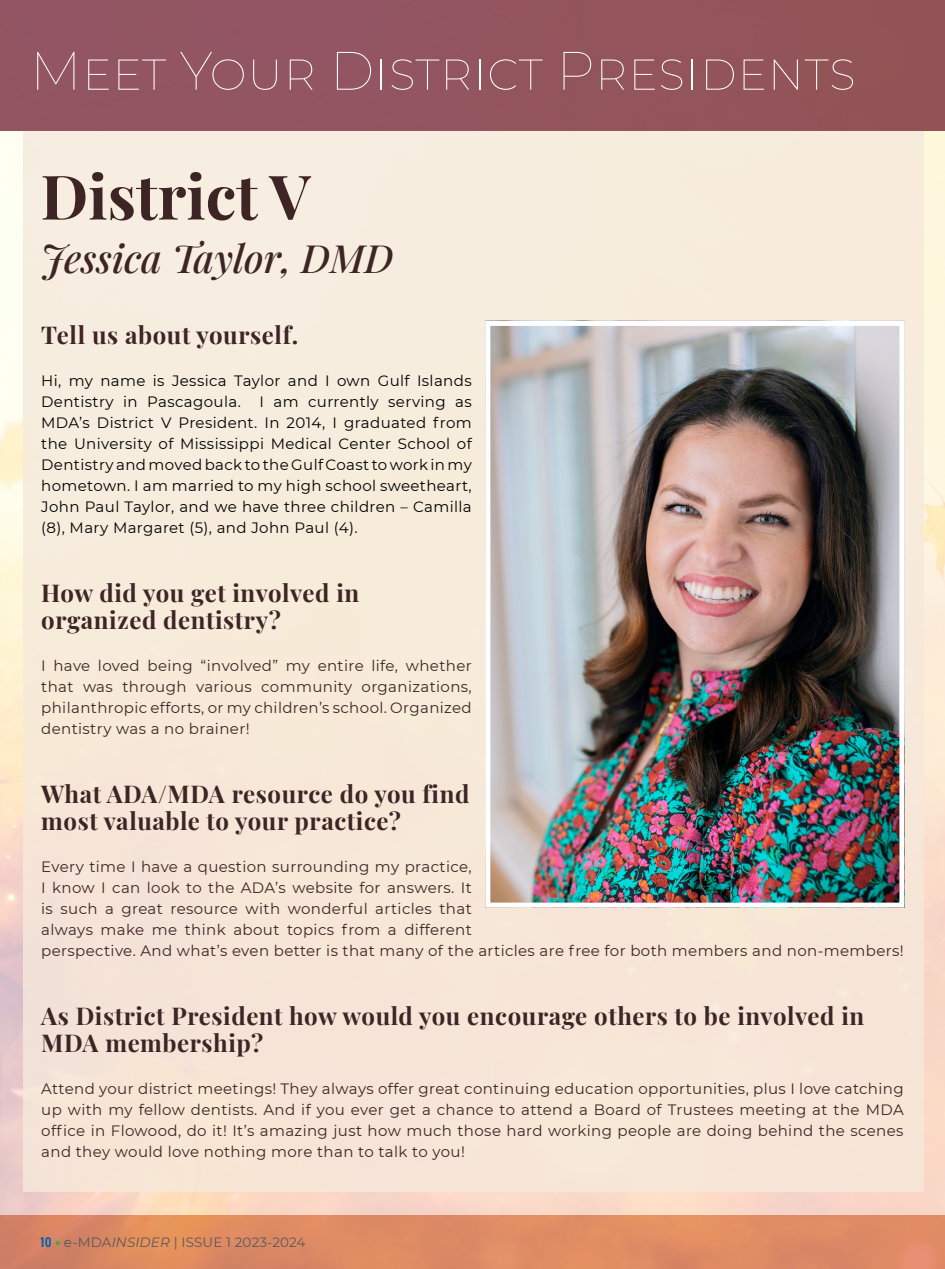
<style>
.page{position:relative;width:945px;height:1269px;background:#fff}
.page>*{position:absolute;margin:0;border:0;box-sizing:border-box;transform-origin:0 0}
.t1{font:700 61.5px "Playfair Display";color:#3e2525}
.t2{font:100 54px "Montserrat";color:#fff}
.t3{font:italic 500 39px "Playfair Display";color:#3e2525}
.t4{font:700 24px/27px "Playfair Display";letter-spacing:.025em;color:#3e2525}
.t5{font:15px/21px "Montserrat";letter-spacing:.025em;color:#3e2525;text-align:justify}
.t6{font:15px/21px "Montserrat";letter-spacing:.025em;color:#000;text-align:justify}
.t7{font:13.5px "Montserrat";letter-spacing:.01em;color:#58595b}
.s1{font-family:"Acumin Variable Concept";font-size:15px;color:#0062af}
.s2{font-weight:900;color:#49aa42}
.s3{font-style:italic}
</style>
<div class="page">
<img style="left:0;top:131px;width:945px;height:1138px">
<div style="left:0;top:0;width:945px;height:131px;background:#93555f"></div>
<div style="left:23px;top:131px;width:900px;height:1060px;background:#f6e9db"></div>
<img style="left:491px;top:327px;width:408px;height:575px">
<div style="left:485px;top:321px;width:420px;height:587px;border:5px solid #fff"></div>
<h2 class="t2" style="left:30px;top:35px;width:828px">Meet Your District Presidents</h2>
<h1 class="t1" style="left:40px;top:148px;width:272px">District V</h1>
<h3 class="t3" style="left:40px;top:228px;width:354px">Jessica Taylor, DMD</h3>
<h3 class="t4" style="left:41px;top:319px;width:258px">Tell us about yourself.</h3>
<p class="t6" style="left:41px;top:370px;width:432px">Hi, my name is Jessica Taylor and I own Gulf Islands Dentistry in Pascagoula. I am currently serving as MDA’s District V President. In 2014, I graduated from the University of Mississippi Medical Center School of Dentistry and moved back to the Gulf Coast to work in my hometown. I am married to my high school sweetheart, John Paul Taylor, and we have three children – Camilla (8), Mary Margaret (5), and John Paul (4).</p>
<h3 class="t4" style="left:41px;top:577px;width:320px">How did you get involved in organized dentistry?</h3>
<p class="t5" style="left:41px;top:655px;width:432px">I have loved being “involved” my entire life, whether that was through various community organizations, philanthropic efforts, or my children’s school. Organized dentistry was a no brainer!</p>
<h3 class="t4" style="left:41px;top:778px;width:430px">What ADA/MDA resource do you find most valuable to your practice?</h3>
<p class="t5" style="left:41px;top:856px;width:864px;text-align:left">Every time I have a question surrounding my practice,<br>I know I can look to the ADA’s website for answers. It<br>is such a great resource with wonderful articles that<br>always make me think about topics from a different<br>perspective. And what’s even better is that many of the articles are free for both members and non-members!</p>
<h3 class="t4" style="left:41px;top:1000px;width:825px">As District President how would you encourage others to be involved in<br>MDA membership?</h3>
<p class="t5" style="left:41px;top:1078px;width:864px">Attend your district meetings! They always offer great continuing education opportunities, plus I love catching up with my fellow dentists. And if you ever get a chance to attend a Board of Trustees meeting at the MDA office in Flowood, do it! It’s amazing just how much those hard working people are doing behind the scenes and they would love nothing more than to talk to you!</p>
<p class="t7" style="left:40px;top:1232px;width:267px"><span class="s1">10</span> <span class="s2">•</span> e-MDA<span class="s3">INSIDER</span> | ISSUE 1 2023-2024</p>
</div>
